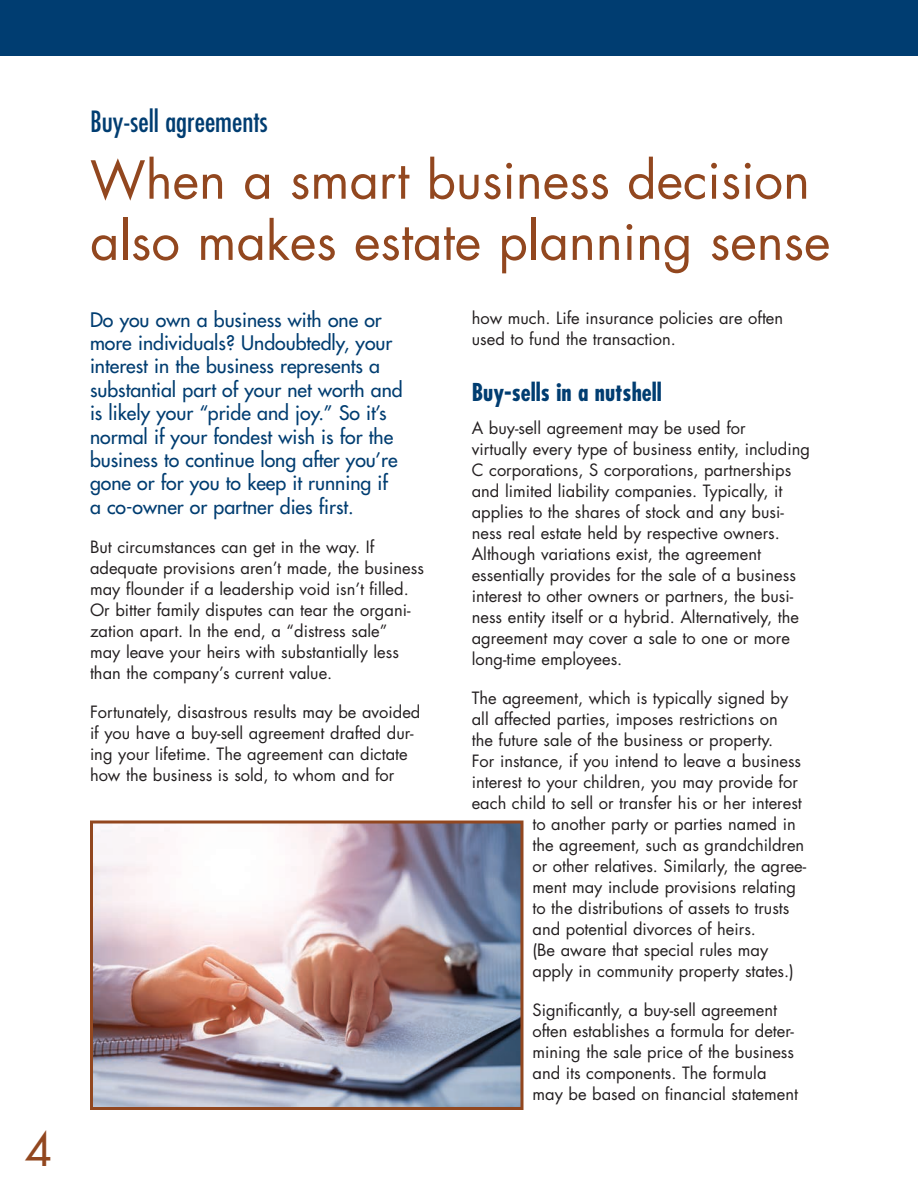
<style>
.page{position:relative;width:918px;height:1188px;background:#fff}
.page>*{position:absolute;margin:0;border:0;box-sizing:border-box;transform-origin:0 0}
.t1{font:51px/61.2px "Futura Std";color:#92471f}
.t2{font:45px "Futura Std";color:#92471f}
.t3{font:condensed 28.5px "Futura Std";color:#003d71}
.t4{font:700 condensed 24px "Futura Std";color:#003d71}
.t5{font:500 19.5px/23.4px "Futura Std";color:#003d71}
.t6{font:16.5px/21px "Futura Std";color:#231f20}
</style>
<div class="page">
<div style="left:0;top:0;width:918px;height:55px;background:#003d71"></div>
<img style="left:94px;top:824px;width:426px;height:282px">
<div style="left:90px;top:820px;width:434px;height:290px;border:3px solid #92471f"></div>
<h2 class="t2" style="left:25px;top:1120px;width:29px">4</h2>
<h3 class="t3" style="left:90px;top:104px;width:179px">Buy-sell agreements</h3>
<h1 class="t1" style="left:90px;top:150px;width:742px">When a smart business decision also makes estate planning sense</h1>
<p class="t5" style="left:90px;top:308px;width:314px">Do you own a business with one or more individuals? Undoubtedly, your interest in the business represents a substantial part of your net worth and is likely your “pride and joy.” So it’s normal if your fondest wish is for the business to continue long after you’re gone or for you to keep it running if a co-owner or partner dies first.</p>
<p class="t6" style="left:90px;top:536px;width:335px">But circumstances can get in the way. If adequate provisions aren’t made, the business may flounder if a leadership void isn’t filled.<br>Or bitter family disputes can tear the organi&shy;zation apart. In the end, a “distress sale”<br>may leave your heirs with substantially less than the company’s current value.</p>
<p class="t6" style="left:90px;top:701px;width:332px">Fortunately, disastrous results may be avoided if you have a buy-sell agreement drafted dur&shy;ing your lifetime. The agreement can dictate how the business is sold, to whom and for</p>
<p class="t6" style="left:472px;top:308px;width:313px">how much. Life insurance policies are often used to fund the transaction.</p>
<h3 class="t4" style="left:472px;top:377px;width:192px">Buy-sells in a nutshell</h3>
<p class="t6" style="left:472px;top:417px;width:340px">A buy-sell agreement may be used for<br>virtually every type of business entity, including C corporations, S corporations, partnerships and limited liability companies. Typically, it applies to the shares of stock and any busi&shy;ness real estate held by respective owners.<br>Although variations exist, the agreement essentially provides for the sale of a business interest to other owners or partners, the busi&shy;ness entity itself or a hybrid. Alternatively, the agreement may cover a sale to one or more long-time employees.</p>
<p class="t6" style="left:472px;top:687px;width:318px">The agreement, which is typically signed by</p>
<p class="t6" style="left:472px;top:708px;width:308px">all affected parties, imposes restrictions on</p>
<p class="t6" style="left:472px;top:729px;width:303px">the future sale of the business or property.</p>
<p class="t6" style="left:472px;top:750px;width:331px">For instance, if you intend to leave a business</p>
<p class="t6" style="left:472px;top:771px;width:328px">interest to your children, you may provide for</p>
<p class="t6" style="left:472px;top:792px;width:332px">each child to sell or transfer his or her interest</p>
<p class="t6" style="left:533px;top:813px;width:265px">to another party or parties named in</p>
<p class="t6" style="left:533px;top:834px;width:273px">the agreement, such as grandchildren</p>
<p class="t6" style="left:533px;top:855px;width:275px">or other relatives. Similarly, the agree-</p>
<p class="t6" style="left:533px;top:876px;width:265px">ment may include provisions relating</p>
<p class="t6" style="left:533px;top:897px;width:258px">to the distributions of assets to trusts</p>
<p class="t6" style="left:533px;top:918px;width:225px">and potential divorces of heirs.</p>
<p class="t6" style="left:533px;top:939px;width:237px">(Be aware that special rules may</p>
<p class="t6" style="left:533px;top:960px;width:263px">apply in community property states.)</p>
<p class="t6" style="left:533px;top:999px;width:267px">Significantly, a buy-sell agreement often establishes a formula for deter&shy;mining the sale price of the business and its components. The formula may be based on financial statement</p>
</div>
